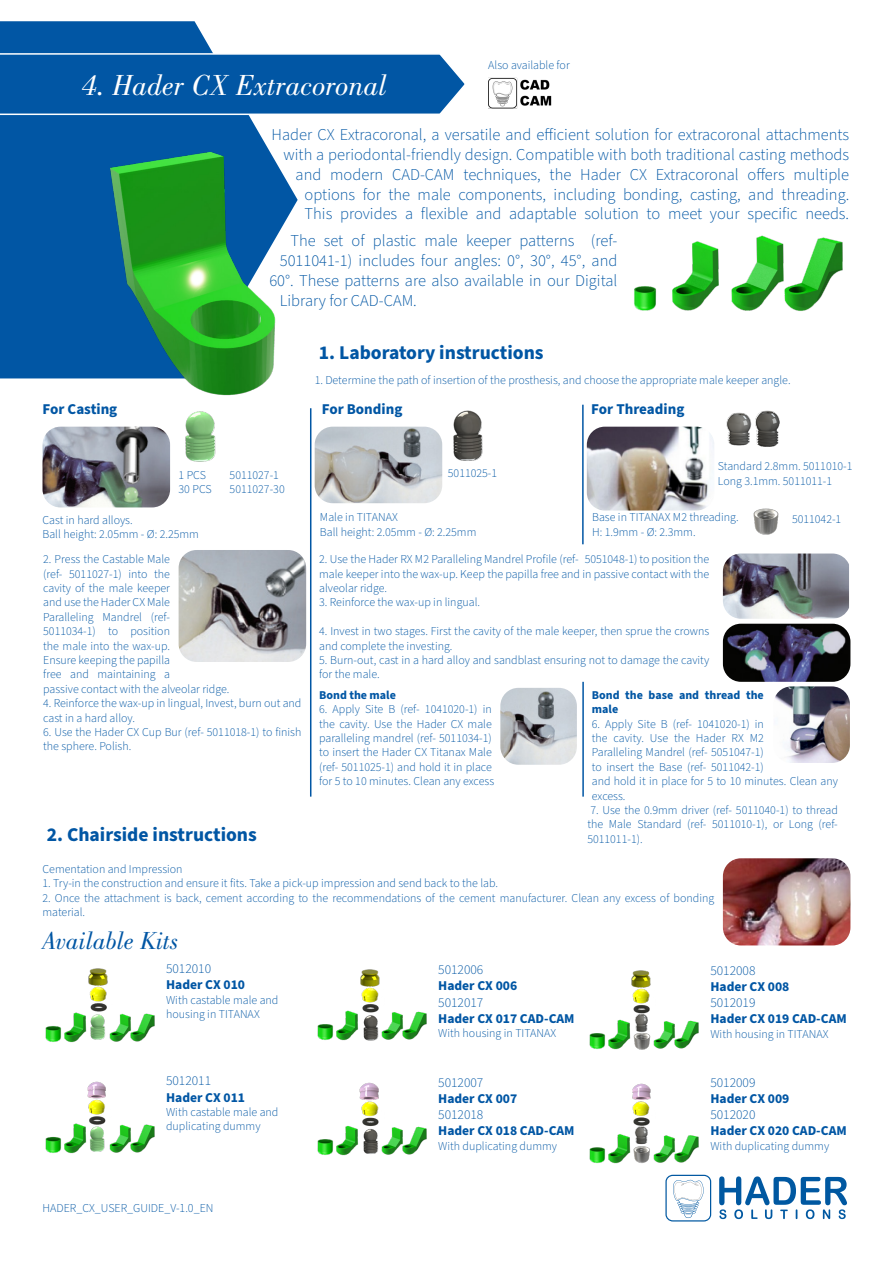
<style>
.page{position:relative;width:893px;height:1263px;background:#fff}
.page>*{position:absolute;margin:0;border:0;box-sizing:border-box;transform-origin:0 0}
.Subtitle{font:italic 30px "Bodoni Std";color:#fff}
.Subtitle-2{font:italic 25.5px "Bodoni Std";color:#0156a4}
.Small_title{font:700 19.5px "Source Sans Pro";color:#0156a4}
.t1{font:300 16.5px/19.8px "Source Sans Pro";color:#0156a4;text-align:right}
.Small_title-2{font:700 15px "Source Sans Pro";color:#0156a4}
.References_numbers{font:700 13.5px "Source Sans Pro";color:#0156a4}
.References_numbers-2{font:300 13.5px "Source Sans Pro";color:#0156a4}
.References_numbers-3{font:300 12px/14.4px "Source Sans Pro";color:#0156a4}
.t2{font:700 12px/14.4px "Source Sans Pro";color:#0156a4}
</style>
<div class="page">
<div style="left:0;top:21px;width:270px;height:358px;background:#0156a4"></div>
<svg style="left:0;top:52px;width:465px;height:64px;background:#1765ac"></svg>
<svg style="left:719px;top:1176px;width:128px;height:43px"></svg>
<svg style="left:665px;top:1175px;width:46px;height:46px"></svg>
<img style="left:111px;top:152px;width:187px;height:244px">
<img style="left:43px;top:427px;width:127px;height:80px">
<img style="left:185px;top:411px;width:30px;height:50px">
<img style="left:634px;top:235px;width:209px;height:76px">
<img style="left:179px;top:550px;width:127px;height:112px">
<img style="left:723px;top:858px;width:127px;height:87px">
<img style="left:45px;top:968px;width:110px;height:75px">
<img style="left:45px;top:1081px;width:110px;height:73px">
<img style="left:317px;top:969px;width:110px;height:72px">
<img style="left:317px;top:1083px;width:110px;height:73px">
<img style="left:589px;top:970px;width:110px;height:80px">
<img style="left:589px;top:1083px;width:110px;height:81px">
<img style="left:488px;top:77px;width:64px;height:32px">
<hr style="left:310px;top:408px;width:1px;height:389px;background:#0156a4">
<img style="left:315px;top:427px;width:127px;height:76px">
<img style="left:587px;top:427px;width:127px;height:83px">
<img style="left:453px;top:410px;width:30px;height:51px">
<img style="left:753px;top:509px;width:25px;height:25px">
<img style="left:726px;top:412px;width:26px;height:34px">
<img style="left:756px;top:410px;width:23px;height:37px">
<hr style="left:582px;top:405px;width:2px;height:139px;background:#0156a4">
<img style="left:723px;top:553px;width:126px;height:66px">
<img style="left:723px;top:624px;width:127px;height:58px">
<img style="left:500px;top:688px;width:77px;height:77px">
<img style="left:775px;top:686px;width:75px;height:77px">
<hr style="left:582px;top:682px;width:2px;height:115px;background:#0156a4">
<p class="References_numbers-3" style="left:488px;top:58px;width:83px">Also available for</p>
<p class="Subtitle" style="left:83px;top:68px;width:306px">4. Hader CX Extracoronal</p>
<p class="t1" style="left:272px;top:125px;width:579px">Hader CX Extracoronal, a versatile and efficient solution for extracoronal attachments with a periodontal-friendly design. Compatible with both traditional casting methods and modern CAD-CAM techniques, the Hader CX Extracoronal offers multiple options for the male components, including bonding, casting, and threading.<br>This provides a flexible and adaptable solution to meet your specific needs.</p>
<p class="t1" style="left:290px;top:231px;width:328px">The set of plastic male keeper patterns (ref-</p>
<p class="t1" style="left:280px;top:251px;width:339px">5011041-1) includes four angles: 0°, 30°, 45°, and</p>
<p class="t1" style="left:269px;top:271px;width:349px">60°. These patterns are also available in our Digital</p>
<p class="t1" style="left:280px;top:291px;width:138px">Library for CAD-CAM.</p>
<p class="Small_title-2" style="left:43px;top:398px;width:76px">For Casting</p>
<p class="Small_title" style="left:319px;top:339px;width:226px">1. Laboratory instructions</p>
<p class="References_numbers-3" style="left:315px;top:373px;width:477px">1. Determine the path of insertion of the prosthesis, and choose the appropriate male keeper angle.</p>
<p class="Small_title-2" style="left:322px;top:398px;width:82px">For Bonding</p>
<p class="Small_title-2" style="left:591px;top:398px;width:95px">For Threading</p>
<p class="References_numbers-3" style="left:179px;top:468px;width:29px">1 PCS</p>
<p class="References_numbers-3" style="left:179px;top:482px;width:35px">30 PCS</p>
<p class="References_numbers-3" style="left:230px;top:468px;width:51px">5011027-1</p>
<p class="References_numbers-3" style="left:230px;top:482px;width:57px">5011027-30</p>
<p class="References_numbers-3" style="left:448px;top:466px;width:51px">5011025-1</p>
<p class="References_numbers-3" style="left:718px;top:459px;width:136px">Standard 2.8mm. 5011010-1</p>
<p class="References_numbers-3" style="left:718px;top:474px;width:116px">Long 3.1mm. 5011011-1</p>
<p class="References_numbers-3" style="left:43px;top:513px;width:92px">Cast in hard alloys.</p>
<p class="References_numbers-3" style="left:43px;top:528px;width:158px">Ball height: 2.05mm - Ø: 2.25mm</p>
<p class="References_numbers-3" style="left:320px;top:510px;width:79px">Male in TITANAX</p>
<p class="References_numbers-3" style="left:320px;top:525px;width:158px">Ball height: 2.05mm - Ø: 2.25mm</p>
<p class="References_numbers-3" style="left:592px;top:510px;width:148px">Base in TITANAX M2 threading.</p>
<p class="References_numbers-3" style="left:592px;top:525px;width:105px">H: 1.9mm - Ø: 2.3mm.</p>
<p class="References_numbers-3" style="left:792px;top:512px;width:51px">5011042-1</p>
<p class="References_numbers-3" style="left:43px;top:552px;width:188px">2. Press the Castable Male<br>(ref- 5011027-1) into the<br>cavity of the male keeper<br>and use the Hader CX Male<br>Paralleling Mandrel (ref-<br>5011034-1) to position<br>the male into the wax-up.<br>Ensure keeping the papilla<br>free and maintaining a<br>passive contact with the alveolar ridge.</p>
<p class="References_numbers-3" style="left:43px;top:696px;width:260px">4. Reinforce the wax-up in lingual, Invest, burn out and cast in a hard alloy.</p>
<p class="References_numbers-3" style="left:43px;top:725px;width:260px">6. Use the Hader CX Cup Bur (ref- 5011018-1) to finish the sphere. Polish.</p>
<p class="Small_title" style="left:47px;top:821px;width:212px">2. Chairside instructions</p>
<p class="References_numbers-3" style="left:319px;top:552px;width:391px;text-align:justify">2. Use the Hader RX M2 Paralleling Mandrel Profile (ref- 5051048-1) to position the male keeper into the wax-up. Keep the papilla free and in passive contact with the alveolar ridge.</p>
<p class="References_numbers-3" style="left:319px;top:595px;width:162px">3. Reinforce the wax-up in lingual.</p>
<p class="References_numbers-3" style="left:319px;top:624px;width:392px">4. Invest in two stages. First the cavity of the male keeper, then sprue the crowns and complete the investing.</p>
<p class="References_numbers-3" style="left:319px;top:653px;width:391px">5. Burn-out, cast in a hard alloy and sandblast ensuring not to damage the cavity for the male.</p>
<p class="t2" style="left:319px;top:688px;width:78px">Bond the male</p>
<p class="References_numbers-3" style="left:319px;top:702px;width:177px">6. Apply Site B (ref- 1041020-1) in the cavity. Use the Hader CX male paralleling mandrel (ref- 5011034-1) to insert the Hader CX Titanax Male (ref- 5011025-1) and hold it in place for 5 to 10 minutes. Clean any excess</p>
<p class="t2" style="left:592px;top:688px;width:173px">Bond the base and thread the male</p>
<p class="References_numbers-3" style="left:592px;top:717px;width:248px">6. Apply Site B (ref- 1041020-1) in<br>the cavity. Use the Hader RX M2<br>Paralleling Mandrel (ref- 5051047-1)<br>to insert the Base (ref- 5011042-1)<br>and hold it in place for 5 to 10 minutes. Clean any excess.</p>
<p class="References_numbers-3" style="left:587px;top:803px;width:252px;text-align:justify">7. Use the 0.9mm driver (ref- 5011040-1) to thread the Male Standard (ref- 5011010-1), or Long (ref-5011011-1).</p>
<p class="References_numbers-3" style="left:43px;top:862px;width:142px">Cementation and Impression</p>
<p class="References_numbers-3" style="left:43px;top:876px;width:457px">1. Try-in the construction and ensure it fits. Take a pick-up impression and send back to the lab.</p>
<p class="References_numbers-3" style="left:43px;top:891px;width:673px">2. Once the attachment is back, cement according to the recommendations of the cement manufacturer. Clean any excess of bonding material.</p>
<p class="Subtitle-2" style="left:43px;top:927px;width:138px">Available Kits</p>
<p class="References_numbers-2" style="left:166px;top:959px;width:47px">5012010</p>
<p class="References_numbers" style="left:166px;top:976px;width:80px">Hader CX 010</p>
<p class="References_numbers-3" style="left:166px;top:993px;width:114px">With castable male and housing in TITANAX</p>
<p class="References_numbers-2" style="left:166px;top:1072px;width:47px">5012011</p>
<p class="References_numbers" style="left:166px;top:1088px;width:80px">Hader CX 011</p>
<p class="References_numbers-3" style="left:166px;top:1105px;width:114px">With castable male and duplicating dummy</p>
<p class="References_numbers-3" style="left:43px;top:1201px;width:172px">HADER_CX_USER_GUIDE_V-1.0_EN</p>
<p class="References_numbers-2" style="left:438px;top:961px;width:47px">5012006</p>
<p class="References_numbers" style="left:438px;top:977px;width:80px">Hader CX 006</p>
<p class="References_numbers-2" style="left:438px;top:993px;width:47px">5012017</p>
<p class="References_numbers" style="left:438px;top:1009px;width:138px">Hader CX 017 CAD-CAM</p>
<p class="References_numbers-3" style="left:438px;top:1026px;width:120px">With housing in TITANAX</p>
<p class="References_numbers-2" style="left:438px;top:1073px;width:47px">5012007</p>
<p class="References_numbers" style="left:438px;top:1089px;width:80px">Hader CX 007</p>
<p class="References_numbers-2" style="left:438px;top:1105px;width:47px">5012018</p>
<p class="References_numbers" style="left:438px;top:1121px;width:138px">Hader CX 018 CAD-CAM</p>
<p class="References_numbers-3" style="left:438px;top:1139px;width:120px">With duplicating dummy</p>
<p class="References_numbers-2" style="left:710px;top:961px;width:47px">5012008</p>
<p class="References_numbers" style="left:710px;top:977px;width:80px">Hader CX 008</p>
<p class="References_numbers-2" style="left:710px;top:993px;width:47px">5012019</p>
<p class="References_numbers" style="left:710px;top:1009px;width:138px">Hader CX 019 CAD-CAM</p>
<p class="References_numbers-3" style="left:710px;top:1027px;width:120px">With housing in TITANAX</p>
<p class="References_numbers-2" style="left:710px;top:1073px;width:47px">5012009</p>
<p class="References_numbers" style="left:710px;top:1089px;width:80px">Hader CX 009</p>
<p class="References_numbers-2" style="left:710px;top:1106px;width:47px">5012020</p>
<p class="References_numbers" style="left:710px;top:1122px;width:138px">Hader CX 020 CAD-CAM</p>
<p class="References_numbers-3" style="left:710px;top:1139px;width:120px">With duplicating dummy</p>
</div>
